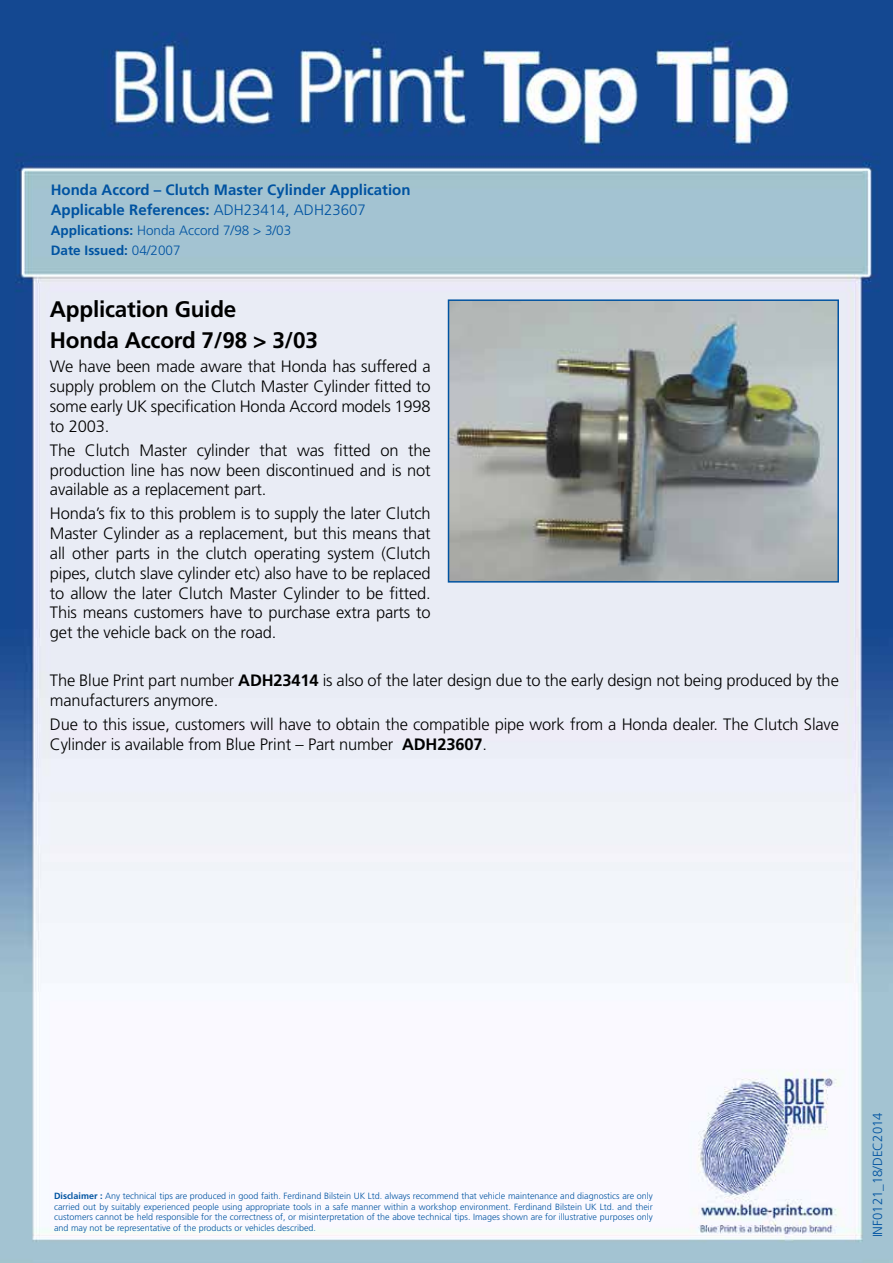
<style>
.page{position:relative;width:893px;height:1263px;background:#fff}
.page>*{position:absolute;margin:0;border:0;box-sizing:border-box;transform-origin:0 0}
.t1{font:700 22.5px/31.2px "Frutiger";letter-spacing:-.01em;color:#000}
.t2{font:300 16.5px/19.8px "Frutiger";letter-spacing:-.01em;color:#000;text-align:justify}
.t3{font:700 15px/19.8px "Frutiger";color:#0053a1}
.t4{font:300 13.5px/19.8px "Frutiger";color:#0053a1}
.t5{font:300 13.2px "Frutiger";color:#0053a1}
.t6{font:300 9px/10.8px "Frutiger";color:#0053a1;text-align:justify}
.s1{font-weight:300}
.s2{font-weight:700}
</style>
<div class="page">
<img style="left:0;top:0;width:893px;height:1263px">
<img style="left:451px;top:302px;width:385px;height:278px">
<div style="left:448px;top:299px;width:391px;height:284px;border:2px solid #0053a1"></div>
<p class="t3" style="left:51px;top:180px;width:361px">Honda Accord – Clutch Master Cylinder Application<br>Applicable References: <span class="s1">ADH23414, ADH23607</span></p>
<p class="t4" style="left:51px;top:221px;width:242px"><span class="s2">Applications:</span> Honda Accord 7/98 &gt; 3/03<br><span class="s2">Date Issued:</span> 04/2007</p>
<h1 class="t1" style="left:50px;top:293px;width:269px">Application Guide<br>Honda Accord 7/98 &gt; 3/03</h1>
<p class="t2" style="left:50px;top:357px;width:382px">We have been made aware that Honda has suffered a supply problem on the Clutch Master Cylinder fitted to some early UK specification Honda Accord models 1998 to 2003.</p>
<p class="t2" style="left:50px;top:440px;width:382px">The Clutch Master cylinder that was fitted on the production line has now been discontinued and is not available as a replacement part.</p>
<p class="t2" style="left:50px;top:504px;width:382px">Honda’s fix to this problem is to supply the later Clutch Master Cylinder as a replacement, but this means that all other parts in the clutch operating system (Clutch pipes, clutch slave cylinder etc) also have to be replaced to allow the later Clutch Master Cylinder to be fitted.<br>This means customers have to purchase extra parts to get the vehicle back on the road.</p>
<p class="t2" style="left:50px;top:671px;width:790px">The Blue Print part number <span class="s2">ADH23414</span> is also of the later design due to the early design not being produced by the manufacturers anymore.</p>
<p class="t2" style="left:50px;top:714px;width:790px">Due to this issue, customers will have to obtain the compatible pipe work from a Honda dealer. The Clutch Slave<br>Cylinder is available from Blue Print – Part number <span class="s2">ADH23607</span>.</p>
<p class="t6" style="left:54px;top:1190px;width:600px"><span class="s2">Disclaimer :</span> Any technical tips are produced in good faith. Ferdinand Bilstein UK Ltd. always recommend that vehicle maintenance and diagnostics are only carried out by suitably experienced people using appropriate tools in a safe manner within a workshop environment. Ferdinand Bilstein UK Ltd. and their customers cannot be held responsible for the correctness of, or misinterpretation of the above technical tips. Images shown are for illustrative purposes only and may not be representative of the products or vehicles described.</p>
<p class="t5" style="left:870px;top:1237px;width:126px;rotate:-90deg">INF0121_18/DEC2014</p>
</div>
